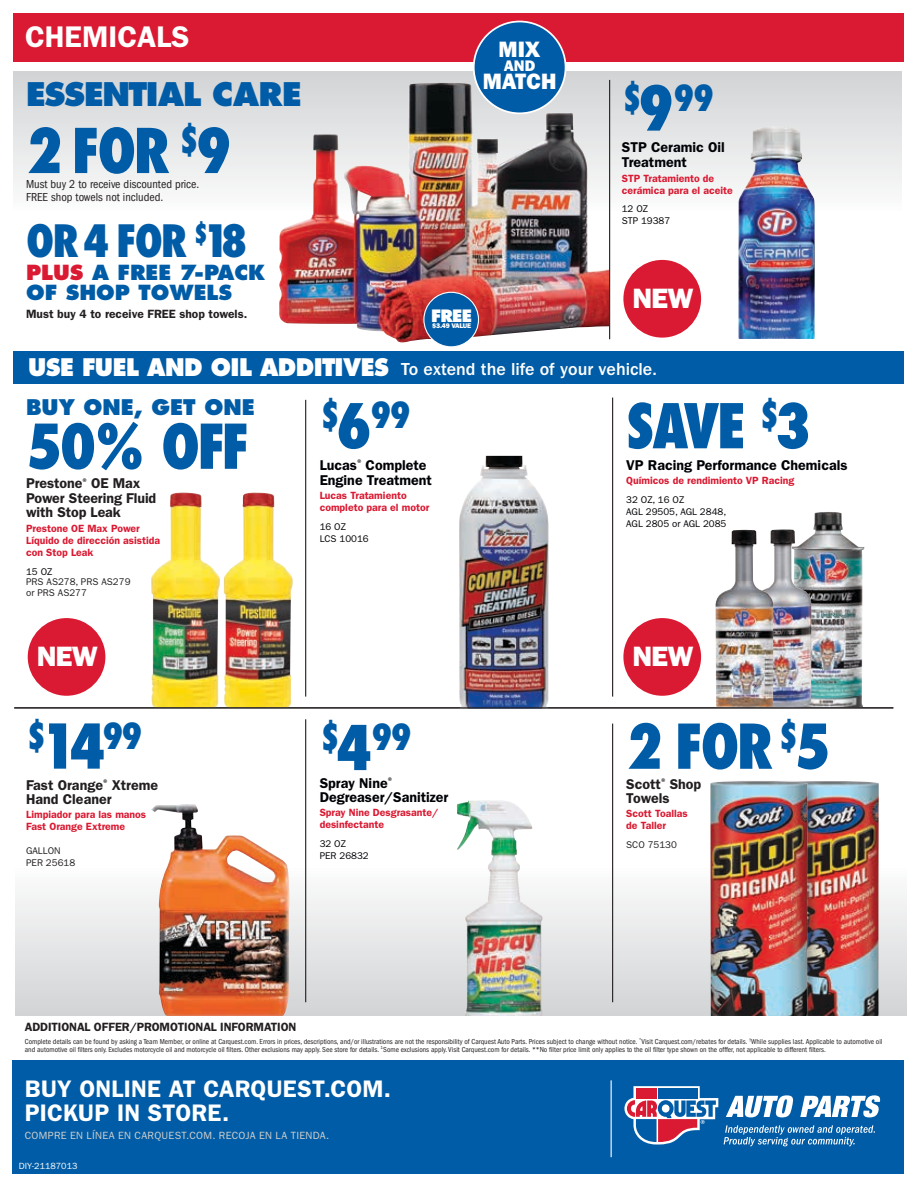
<style>
.page{position:relative;width:918px;height:1188px;background:#fff}
.page>*{position:absolute;margin:0;border:0;box-sizing:border-box;transform-origin:0 0}
.t1{font:800 condensed 60px "Futura Std";letter-spacing:-.05em;color:#005ca6}
.t2{font:800 condensed 43.35px "Futura Std";letter-spacing:-.05em;color:#005ca6}
.t3{font:800 condensed 34.95px "Futura Std";letter-spacing:-.05em;color:#005ca6}
.t4{font:800 31.65px "Futura Std";letter-spacing:-.04em;color:#005ca6}
.t5{font:600 30px "ITC Franklin Gothic Std";color:#fff}
.t6{font:28.2px "ITC Franklin Gothic Std Hvy";letter-spacing:-.03em;color:#fff}
.t7{font:600 24px/24px "ITC Franklin Gothic Std";letter-spacing:.01em;color:#fff}
.t8{font:22.35px "ITC Franklin Gothic Std Hvy";color:#fff}
.t9{font:800 21px "Futura Std";color:#005ca6}
.t10{font:800 20.25px/20.5px "Futura Std";color:#005ca6}
.t11{font:500 18px "ITC Franklin Gothic Std";color:#fff}
.t12{font:800 16.65px "Futura Std";color:#fff}
.t13{font:15.45px "ITC Franklin Gothic Std Hvy";color:#fff}
.t14{font:600 14.25px/15px "ITC Franklin Gothic Std";color:#000206}
.t15{font:600 14.25px/14.2px "ITC Franklin Gothic Std";letter-spacing:-.005em;color:#231f20}
.t16{font:600 12px "ITC Franklin Gothic Std";letter-spacing:-.01em;color:#231f20}
.t17{font:condensed 12px/13.5px "ITC Franklin Gothic Std";color:#231f20}
.t18{font:600 10.5px/12px "ITC Franklin Gothic Std";color:#da1a32}
.t19{font:10.5px "ITC Franklin Gothic Std";letter-spacing:.025em;color:#d5d1cb}
.t20{font:9.75px/12px "ITC Franklin Gothic Std";color:#000206}
.t21{font:9.75px/10.5px "ITC Franklin Gothic Std";color:#231f20}
.t22{font:9px "ITC Franklin Gothic Std";color:#fff}
.t23{font:condensed 7.5px/8.2px "ITC Franklin Gothic Std";color:#231f20}
.t24{font:6.75px "ITC Franklin Gothic Std Hvy";letter-spacing:-.03em;color:#fff}
.s1{color:#da1a32}
.s2{font-size:60px}
.s3{font-family:"Futura Std";font-weight:800;font-size:23.55px}
</style>
<div class="page">
<div style="left:14px;top:71px;width:888px;height:143px;background:linear-gradient(to bottom,#d1d2d4,#fcfdfd)"></div>
<div style="left:14px;top:13px;width:890px;height:49px;background:#da1a32"></div>
<div style="left:13px;top:1061px;width:891px;height:113px;background:#005ca6"></div>
<hr style="left:611px;top:1080px;width:1px;height:77px;background:#fff">
<div style="left:15px;top:864px;width:891px;height:152px;background:linear-gradient(to bottom,#fdfdfd,#d2d3d5)"></div>
<div style="left:14px;top:351px;width:890px;height:32px;background:#005ca6"></div>
<hr style="left:305px;top:719px;width:1px;height:283px;background:#231f20">
<hr style="left:612px;top:398px;width:1px;height:299px;background:#231f20">
<hr style="left:305px;top:400px;width:1px;height:297px;background:#231f20">
<hr style="left:612px;top:724px;width:1px;height:278px;background:#231f20">
<div style="left:474px;top:22px;width:92px;height:91px;background:#005ca6;border-radius:50%"></div>
<div style="left:473px;top:21px;width:93px;height:93px;border:2px solid #fff;border-radius:50%"></div>
<img style="left:277px;top:84px;width:332px;height:259px">
<hr style="left:609px;top:80px;width:1px;height:259px;background:#231f20">
<div style="left:424px;top:292px;width:55px;height:55px;background:#005ca6;border-radius:50%"></div>
<div style="left:423px;top:292px;width:56px;height:55px;border:1px solid #fff;border-radius:50%"></div>
<img style="left:821px;top:781px;width:58px;height:235px">
<img style="left:151px;top:804px;width:139px;height:212px">
<div style="left:27px;top:617px;width:79px;height:80px;background:#da1a32;border-radius:50%"></div>
<div style="left:26px;top:616px;width:81px;height:81px;border:2px solid #fff;border-radius:50%"></div>
<div style="left:623px;top:259px;width:79px;height:79px;background:#da1a32;border-radius:50%"></div>
<div style="left:622px;top:258px;width:81px;height:81px;border:2px solid #fff;border-radius:50%"></div>
<div style="left:623px;top:617px;width:79px;height:80px;background:#da1a32;border-radius:50%"></div>
<div style="left:622px;top:616px;width:81px;height:81px;border:2px solid #fff;border-radius:50%"></div>
<img style="left:457px;top:801px;width:86px;height:215px">
<img style="left:738px;top:126px;width:77px;height:213px">
<img style="left:459px;top:456px;width:90px;height:251px">
<img style="left:151px;top:492px;width:69px;height:215px">
<img style="left:223px;top:492px;width:70px;height:215px">
<img style="left:791px;top:512px;width:74px;height:195px">
<img style="left:773px;top:530px;width:57px;height:177px">
<img style="left:715px;top:530px;width:58px;height:177px">
<div style="left:710px;top:781px;width:111px;height:235px;background:#231f20;opacity:.4"></div>
<img style="left:710px;top:781px;width:97px;height:235px">
<hr style="left:14px;top:707px;width:879px;height:1px;background:#231f20">
<svg style="left:724px;top:1125px;width:151px;height:21px"></svg>
<svg style="left:726px;top:1095px;width:68px;height:22px"></svg>
<svg style="left:800px;top:1095px;width:81px;height:22px"></svg>
<svg style="left:624px;top:1086px;width:94px;height:59px"></svg>
<h3 class="t5" style="left:25px;top:19px;width:166px">CHEMICALS</h3>
<h3 class="t4" style="left:26px;top:74px;width:277px">ESSENTIAL CARE</h3>
<h1 class="t1" style="left:26px;top:113px;width:207px">2 FOR <sup>$</sup>9</h1>
<h3 class="t17" style="left:26px;top:177px;width:175px">Must buy 2 to receive discounted price.<br>FREE shop towels not included.</h3>
<h2 class="t2" style="left:26px;top:214px;width:223px">OR 4 FOR <sup>$</sup>18</h2>
<h3 class="t10" style="left:26px;top:262px;width:240px"><span class="s1">PLUS</span> A FREE 7-PACK<br>OF SHOP TOWELS</h3>
<h3 class="t16" style="left:26px;top:307px;width:223px">Must buy 4 to receive FREE shop towels.</h3>
<h3 class="t8" style="left:498px;top:36px;width:44px">MIX</h3>
<h3 class="t13" style="left:504px;top:56px;width:33px">AND</h3>
<h3 class="t8" style="left:483px;top:68px;width:75px">MATCH</h3>
<h3 class="t12" style="left:431px;top:305px;width:43px">FREE</h3>
<p class="t24" style="left:432px;top:322px;width:41px">$3.49 VALUE</p>
<h3 class="t3" style="left:622px;top:76px;width:94px">$<span class="s2">9</span>99</h3>
<h3 class="t14" style="left:622px;top:140px;width:105px">STP Ceramic Oil<br>Treatment</h3>
<h3 class="t18" style="left:622px;top:172px;width:113px">STP Tratamiento de cerámica para el aceite</h3>
<h3 class="t20" style="left:622px;top:203px;width:50px">12 OZ<br>STP 19387</h3>
<h3 class="t6" style="left:633px;top:282px;width:62px">NEW</h3>
<h3 class="t11" style="left:28px;top:359px;width:630px"><span class="s3">USE FUEL AND OIL ADDITIVES</span> To extend the life of your vehicle.</h3>
<h3 class="t9" style="left:26px;top:394px;width:230px">BUY ONE, GET ONE</h3>
<h1 class="t1" style="left:26px;top:409px;width:225px">50% OFF</h1>
<h3 class="t15" style="left:26px;top:476px;width:132px">Prestone<sup>®</sup> OE Max<br>Power Steering Fluid with Stop Leak</h3>
<h3 class="t18" style="left:26px;top:522px;width:136px">Prestone OE Max Power<br>Líquido de dirección asistida con Stop Leak</h3>
<h3 class="t20" style="left:26px;top:565px;width:28px">15 OZ</h3>
<h3 class="t21" style="left:26px;top:577px;width:106px">PRS AS278, PRS AS279 or PRS AS277</h3>
<h3 class="t6" style="left:37px;top:640px;width:62px">NEW</h3>
<h3 class="t3" style="left:26px;top:714px;width:118px">$<span class="s2">14</span>99</h3>
<h3 class="t15" style="left:26px;top:778px;width:134px">Fast Orange<sup>®</sup> Xtreme<br>Hand Cleaner</h3>
<h3 class="t18" style="left:26px;top:808px;width:122px">Limpiador para las manos<br>Fast Orange Extreme</h3>
<h3 class="t21" style="left:26px;top:845px;width:51px;line-height:12px">GALLON<br>PER 25618</h3>
<h3 class="t3" style="left:320px;top:393px;width:93px">$<span class="s2">6</span>99</h3>
<h3 class="t14" style="left:320px;top:458px;width:114px">Lucas<sup>®</sup> Complete<br>Engine Treatment</h3>
<h3 class="t18" style="left:320px;top:490px;width:111px">Lucas Tratamiento completo para el motor</h3>
<h3 class="t20" style="left:320px;top:521px;width:51px">16 OZ<br>LCS 10016</h3>
<h3 class="t3" style="left:320px;top:715px;width:94px">$<span class="s2">4</span>99</h3>
<h3 class="t14" style="left:320px;top:776px;width:130px;line-height:14.2px">Spray Nine<sup>®<br></sup>Degreaser/Sanitizer</h3>
<h3 class="t18" style="left:320px;top:807px;width:120px">Spray Nine Desgrasante/ desinfectante</h3>
<h3 class="t20" style="left:320px;top:838px;width:51px">32 OZ<br>PER 26832</h3>
<h1 class="t1" style="left:626px;top:388px;width:186px">SAVE <sup>$</sup>3</h1>
<h3 class="t14" style="left:626px;top:458px;width:223px">VP Racing Performance Chemicals</h3>
<h3 class="t18" style="left:626px;top:475px;width:170px">Químicos de rendimiento VP Racing</h3>
<h3 class="t20" style="left:626px;top:494px;width:102px">32 OZ, 16 OZ<br>AGL 29505, AGL 2848,<br>AGL 2805 or AGL 2085</h3>
<h3 class="t6" style="left:633px;top:640px;width:62px">NEW</h3>
<h1 class="t1" style="left:626px;top:709px;width:206px">2 FOR <sup>$</sup>5</h1>
<h3 class="t15" style="left:626px;top:777px;width:77px">Scott<sup>®</sup> Shop<br>Towels</h3>
<h3 class="t18" style="left:626px;top:808px;width:63px">Scott Toallas de Taller</h3>
<h3 class="t21" style="left:626px;top:839px;width:52px">SCO 75130</h3>
<h3 class="t16" style="left:25px;top:1020px;width:273px">ADDITIONAL OFFER/PROMOTIONAL INFORMATION</h3>
<p class="t23" style="left:25px;top:1037px;width:859px">Complete details can be found by asking a Team Member, or online at Carquest.com. Errors in prices, descriptions, and/or illustrations are not the responsibility of Carquest Auto Parts. Prices subject to change without notice. <sup>*</sup>Visit Carquest.com/rebates for details. <sup>†</sup>While supplies last. Applicable to automotive oil and automotive oil filters only. Excludes motorcycle oil and motorcycle oil filters. Other exclusions may apply. See store for details. <sup>1</sup>Some exclusions apply. Visit Carquest.com for details. **No filter price limit only applies to the oil filter type shown on the offfer, not applicable to different filters.</p>
<h3 class="t7" style="left:25px;top:1077px;width:368px">BUY ONLINE AT CARQUEST.COM.<br>PICKUP IN STORE.</h3>
<h3 class="t19" style="left:25px;top:1129px;width:306px">COMPRE EN LÍNEA EN CARQUEST.COM. RECOJA EN LA TIENDA.</h3>
<p class="t22" style="left:16px;top:1161px;width:55px">PROMO-9087</p>
<p class="t22" style="left:19px;top:1161px;width:60px">DIY-21187013</p>
</div>
